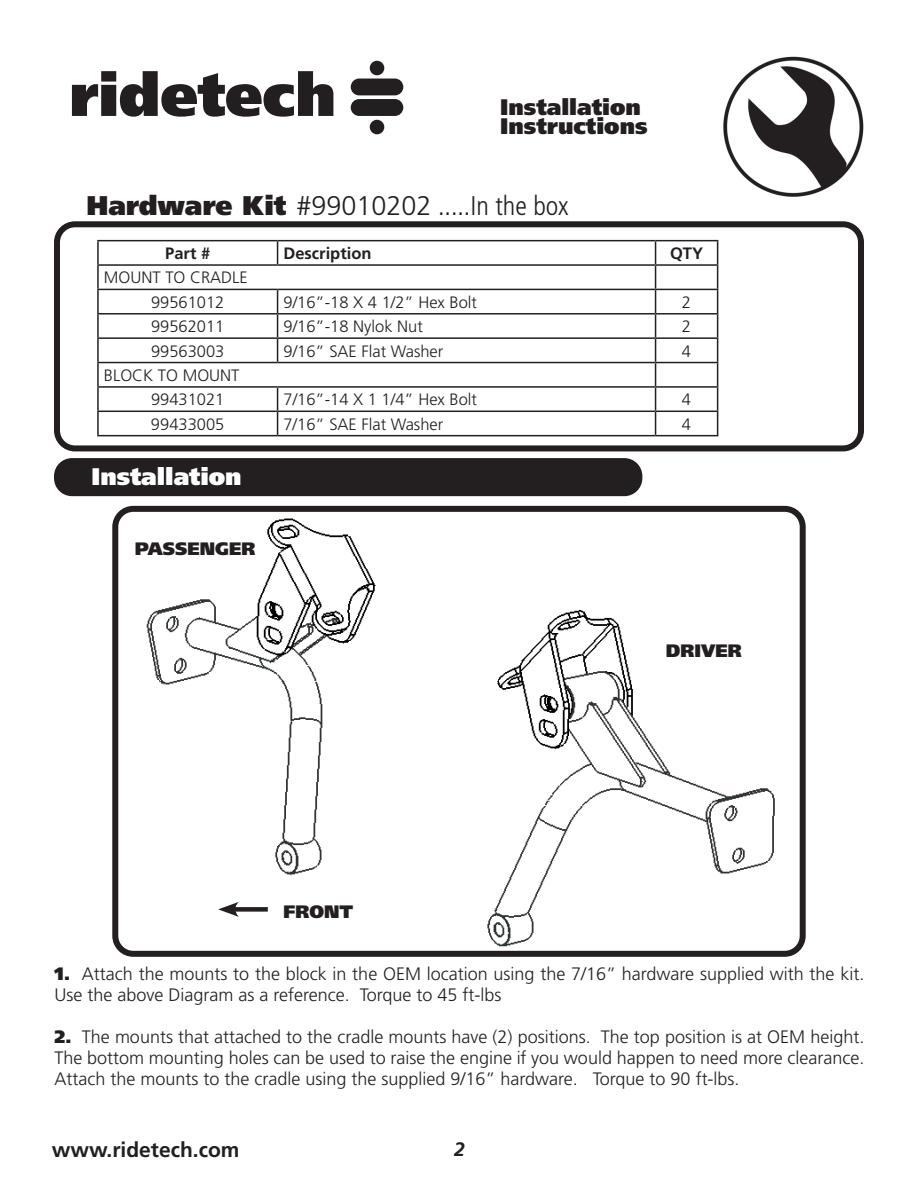
<style>
.page{position:relative;width:918px;height:1188px;background:#fff}
.page>*{position:absolute;margin:0;border:0;box-sizing:border-box;transform-origin:0 0}
.t1{font:300 condensed 27px "Frutiger LT Std";color:#231f20}
.t2{font:900 24px "Frutiger LT Pro";color:#fff}
.t3{font:900 22.5px/19.5px "Frutiger LT Pro";color:#231f20}
.t4{font:700 21px "Frutiger LT Pro";color:#231f20}
.t5{font:italic 700 19.5px "Frutiger LT Pro";color:#231f20}
.t6{font:300 18px/21px "Frutiger LT Pro";color:#231f20}
.t7{font:900 18px "Frutiger LT Pro";color:#231f20}
.t8{font:300 16.5px/24.3px "Frutiger LT Pro";color:#231f20}
.t9{font:700 16.5px "Frutiger LT Pro";color:#231f20}
.s1{font-family:"Frutiger LT Pro";font-weight:900;font-stretch:normal}
.s2{font-family:"Frutiger LT Pro";font-stretch:normal}
.s3{font-weight:900}
</style>
<div class="page">
<img style="left:723px;top:56px;width:141px;height:141px">
<svg style="left:72px;top:71px;width:261px;height:46px"></svg>
<div style="left:351px;top:79px;width:52px;height:16px;background:#231f20;border-radius:8px"></div>
<div style="left:351px;top:99px;width:52px;height:17px;background:#231f20;border-radius:8px"></div>
<div style="left:370px;top:61px;width:14px;height:14px;background:#231f20;border-radius:50%"></div>
<div style="left:370px;top:120px;width:14px;height:14px;background:#231f20;border-radius:50%"></div>
<div style="left:54px;top:221px;width:810px;height:230px;border:6px solid #231f20;border-radius:18px"></div>
<hr style="left:97px;top:240px;width:181px;height:1px;background:#231f20">
<hr style="left:97px;top:241px;width:2px;height:23px;background:#231f20">
<hr style="left:278px;top:240px;width:378px;height:1px;background:#231f20">
<svg style="left:277px;top:241px;width:1px;height:23px"></svg>
<hr style="left:656px;top:240px;width:62px;height:1px;background:#231f20">
<hr style="left:97px;top:264px;width:181px;height:2px;background:#231f20">
<hr style="left:97px;top:266px;width:2px;height:23px;background:#231f20">
<hr style="left:278px;top:264px;width:378px;height:2px;background:#231f20">
<hr style="left:656px;top:264px;width:62px;height:2px;background:#231f20">
<hr style="left:97px;top:289px;width:181px;height:1px;background:#231f20">
<hr style="left:97px;top:290px;width:2px;height:23px;background:#231f20">
<hr style="left:278px;top:289px;width:378px;height:1px;background:#231f20">
<hr style="left:656px;top:289px;width:62px;height:1px;background:#231f20">
<hr style="left:97px;top:313px;width:181px;height:2px;background:#231f20">
<hr style="left:97px;top:315px;width:2px;height:22px;background:#231f20">
<hr style="left:278px;top:313px;width:378px;height:2px;background:#231f20">
<hr style="left:656px;top:313px;width:62px;height:2px;background:#231f20">
<hr style="left:97px;top:337px;width:181px;height:2px;background:#231f20">
<hr style="left:97px;top:339px;width:2px;height:23px;background:#231f20">
<hr style="left:278px;top:337px;width:378px;height:2px;background:#231f20">
<svg style="left:277px;top:290px;width:1px;height:72px"></svg>
<hr style="left:656px;top:337px;width:62px;height:2px;background:#231f20">
<hr style="left:97px;top:362px;width:181px;height:1px;background:#231f20">
<hr style="left:97px;top:363px;width:2px;height:23px;background:#231f20">
<hr style="left:278px;top:362px;width:378px;height:1px;background:#231f20">
<hr style="left:656px;top:362px;width:62px;height:1px;background:#231f20">
<hr style="left:97px;top:386px;width:181px;height:2px;background:#231f20">
<hr style="left:97px;top:388px;width:2px;height:23px;background:#231f20">
<hr style="left:278px;top:386px;width:378px;height:2px;background:#231f20">
<hr style="left:656px;top:386px;width:62px;height:2px;background:#231f20">
<hr style="left:97px;top:411px;width:181px;height:1px;background:#231f20">
<hr style="left:97px;top:412px;width:2px;height:23px;background:#231f20">
<hr style="left:278px;top:411px;width:378px;height:1px;background:#231f20">
<svg style="left:277px;top:388px;width:1px;height:47px"></svg>
<hr style="left:656px;top:411px;width:62px;height:1px;background:#231f20">
<svg style="left:655px;top:241px;width:1px;height:194px"></svg>
<svg style="left:717px;top:241px;width:1px;height:194px"></svg>
<hr style="left:97px;top:435px;width:181px;height:1px;background:#231f20">
<hr style="left:278px;top:435px;width:378px;height:1px;background:#231f20">
<hr style="left:656px;top:435px;width:62px;height:1px;background:#231f20">
<div style="left:54px;top:458px;width:588px;height:38px;background:#231f20;border-radius:18px"></div>
<img style="left:119px;top:513px;width:680px;height:437px">
<div style="left:112px;top:506px;width:694px;height:451px;border:6px solid #231f20;border-radius:18px"></div>
<div style="left:231px;top:907px;width:37px;height:5px;background:#231f20"></div>
<svg style="left:218px;top:902px;width:21px;height:15px"></svg>
<p class="t3" style="left:500px;top:97px;width:149px">Installation<br>Instructions</p>
<h1 class="t1" style="left:86px;top:190px;width:484px"><span class="s1">Hardware Kit</span> <span class="s2">#99010202</span> .....In the box</h1>
<p class="t9" style="left:165px;top:243px;width:46px">Part #</p>
<p class="t9" style="left:284px;top:243px;width:89px">Description</p>
<p class="t9" style="left:670px;top:243px;width:35px">QTY</p>
<p class="t8" style="left:151px;top:266px;width:98px;text-indent:-47px">MOUNT TO CRADLE<br>99561012</p>
<p class="t8" style="left:284px;top:290px;width:195px">9/16”-18 X 4 1/2” Hex Bolt</p>
<p class="t8" style="left:682px;top:290px;width:11px">2</p>
<p class="t8" style="left:151px;top:314px;width:75px">99562011</p>
<p class="t8" style="left:284px;top:314px;width:141px">9/16”-18 Nylok Nut</p>
<p class="t8" style="left:682px;top:314px;width:11px">2</p>
<p class="t8" style="left:151px;top:339px;width:75px">99563003</p>
<p class="t8" style="left:284px;top:339px;width:161px">9/16” SAE Flat Washer</p>
<p class="t8" style="left:682px;top:339px;width:11px">4</p>
<p class="t8" style="left:151px;top:363px;width:90px;text-indent:-47px">BLOCK TO MOUNT<br>99431021</p>
<p class="t8" style="left:284px;top:388px;width:195px">7/16”-14 X 1 1/4” Hex Bolt</p>
<p class="t8" style="left:682px;top:388px;width:11px">4</p>
<p class="t8" style="left:151px;top:412px;width:75px">99433005</p>
<p class="t8" style="left:283px;top:412px;width:161px">7/16” SAE Flat Washer</p>
<p class="t8" style="left:682px;top:412px;width:11px">4</p>
<h2 class="t2" style="left:92px;top:462px;width:152px">Installation</h2>
<p class="t7" style="left:135px;top:538px;width:122px">PASSENGER</p>
<p class="t7" style="left:284px;top:901px;width:71px">FRONT</p>
<p class="t7" style="left:666px;top:640px;width:77px">DRIVER</p>
<p class="t6" style="left:54px;top:963px;width:811px"><span class="s3">1.</span> Attach the mounts to the block in the OEM location using the 7/16” hardware supplied with the kit.<br>Use the above Diagram as a reference. Torque to 45 ft-lbs</p>
<p class="t6" style="left:54px;top:1026px;width:812px;text-align:justify"><span class="s3">2.</span> The mounts that attached to the cradle mounts have (2) positions. The top position is at OEM height.<br>The bottom mounting holes can be used to raise the engine if you would happen to need more clearance.<br>Attach the mounts to the cradle using the supplied 9/16” hardware. Torque to 90 ft-lbs.</p>
<p class="t4" style="left:52px;top:1137px;width:189px">www.ridetech.com</p>
<p class="t5" style="left:454px;top:1138px;width:12px">2</p>
</div>
